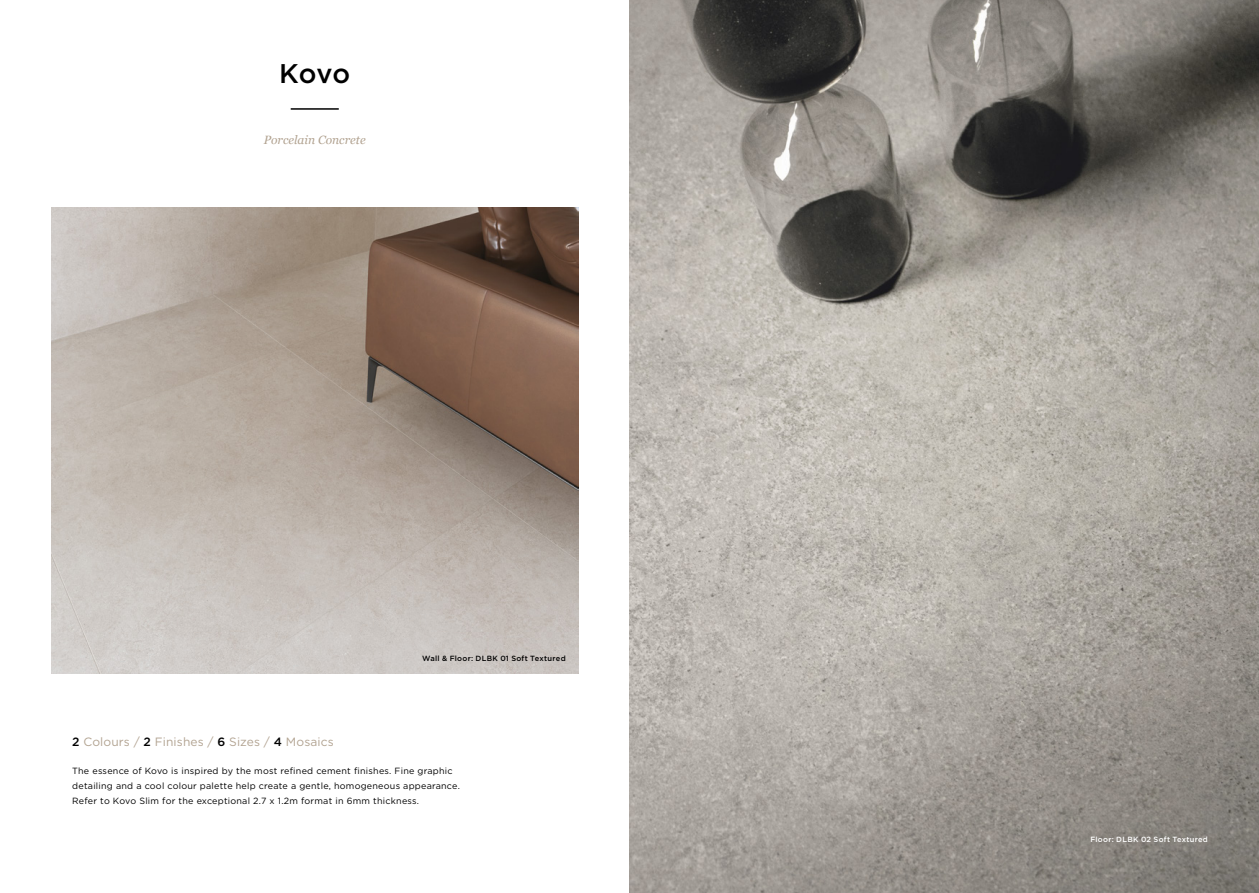
<style>
.page{position:relative;width:1259px;height:893px;background:#fff}
.page>*{position:absolute;margin:0;border:0;box-sizing:border-box;transform-origin:0 0}
.t1{font:500 27px "Gotham";color:#000}
.t2{font:12px "Gotham";letter-spacing:.01em;color:#b2a391}
.hero_PF_serif_title{font:italic 12px "Georgia";color:#b2a391}
.hero_PF_serif_title-2{font:9px/15px "Gotham";letter-spacing:.025em;color:#000}
.t3{font:500 7.5px "Gotham";letter-spacing:.035em;color:#000}
.t4{font:500 7.5px "Gotham";letter-spacing:.035em;color:#fff}
.s1{font-weight:500;color:#000}
</style>
<div class="page">
<hr style="left:291px;top:108px;width:48px;height:2px;background:#000">
<img style="left:629px;top:0;width:630px;height:893px">
<img style="left:51px;top:207px;width:527px;height:467px">
<p class="t1" style="left:279px;top:55px;width:72px">Kovo</p>
<p class="hero_PF_serif_title" style="left:264px;top:132px;width:103px">Porcelain Concrete</p>
<p class="t3" style="left:422px;top:654px;width:145px">Wall &amp; Floor: DLBK 01 Soft Textured</p>
<p class="t2" style="left:72px;top:734px;width:263px"><span class="s1">2</span> Colours / <span class="s1">2</span> Finishes / <span class="s1">6</span> Sizes / <span class="s1">4</span> Mosaics</p>
<p class="hero_PF_serif_title-2" style="left:72px;top:763px;width:389px">The essence of Kovo is inspired by the most refined cement finishes. Fine graphic detailing and a cool colour palette help create a gentle, homogeneous appearance.<br>Refer to Kovo Slim for the exceptional 2.7 x 1.2m format in 6mm thickness.</p>
<p class="t4" style="left:1090px;top:834px;width:119px">Floor: DLBK 02 Soft Textured</p>
</div>
